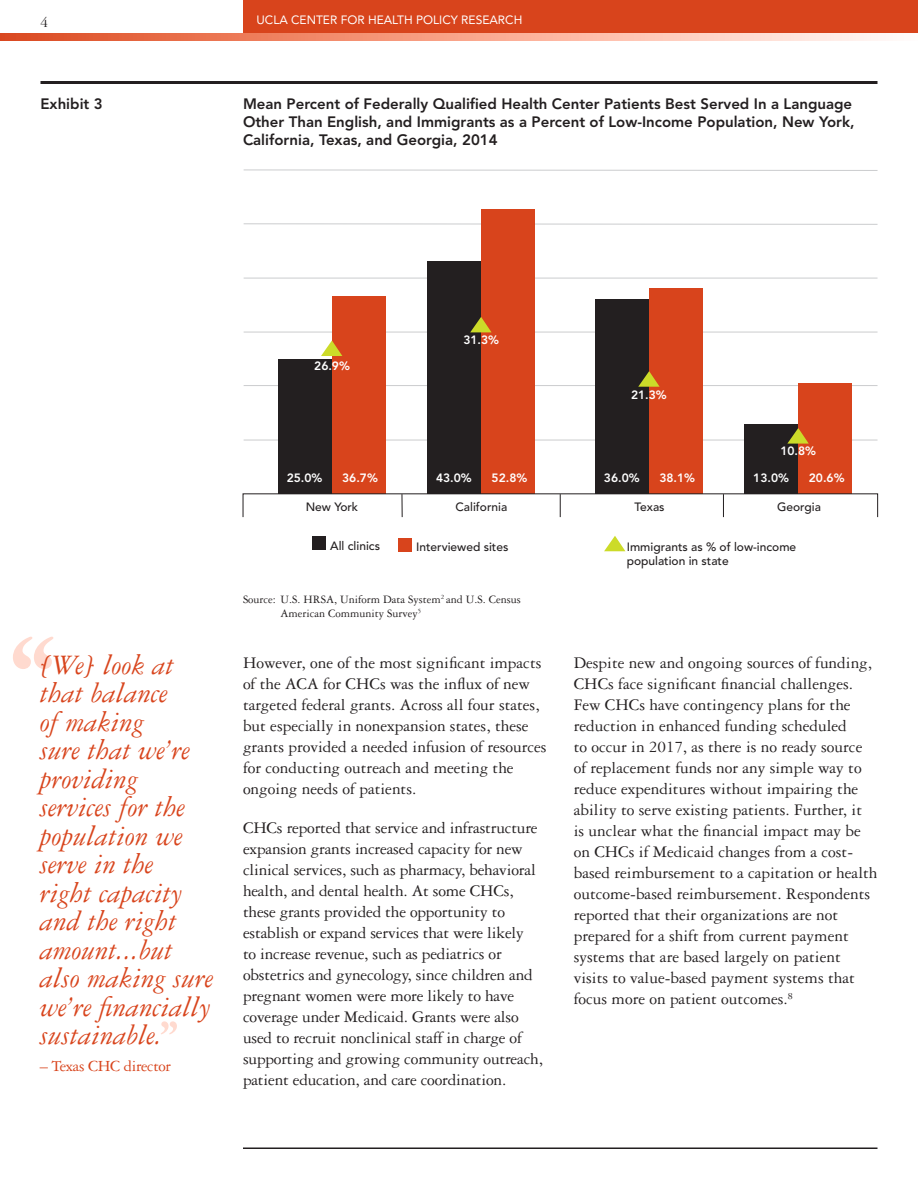
<style>
.page{position:relative;width:918px;height:1188px;background:#fff}
.page>*{position:absolute;margin:0;border:0;box-sizing:border-box;transform-origin:0 0}
.t1{font:700 150px "Garamond Three";color:#ffdacf}
.t2{font:700 60px "Garamond Three";color:#ffdacf}
.Pull-Quotes{font:italic 30px/28.5px "Garamond Three";color:#d8441c}
.Text_2{font:17.25px/21px "Garamond Three";color:#231f20}
.Pull-Quotes-2{font:16.5px "Garamond Three";letter-spacing:-.02em;color:#d8441c}
.Exhibit_Titles{font:800 15px/18px "Avenir";color:#231f20}
.t3{font:15px "Garamond Three";color:#231f20}
.t4{font:500 12px/13.5px "Avenir";color:#231f20}
.End_Notes{font:12px/13.5px "Garamond Three";color:#231f20}
.t5{font:800 12px "Avenir";color:#fff}
.t6{font:12px "Avenir";color:#fff}
</style>
<div class="page">
<div style="left:243px;top:0;width:675px;height:36px;background:#d8441c"></div>
<svg style="left:0;top:34px;width:918px;height:6px;background:#f4a48c"></svg>
<hr style="left:243px;top:1148px;width:635px;height:1px;background:#231f20">
<hr style="left:40px;top:81px;width:838px;height:3px;background:#231f20">
<svg style="left:243px;top:169px;width:635px;height:2px"></svg>
<hr style="left:244px;top:278px;width:634px;height:1px;background:#cbccce">
<hr style="left:244px;top:332px;width:634px;height:1px;background:#cbccce">
<hr style="left:244px;top:385px;width:634px;height:1px;background:#cbccce">
<hr style="left:244px;top:440px;width:634px;height:1px;background:#cbccce">
<svg style="left:243px;top:223px;width:635px;height:2px"></svg>
<div style="left:798px;top:383px;width:54px;height:111px;background:#d8441c"></div>
<div style="left:744px;top:424px;width:54px;height:70px;background:#231f20"></div>
<div style="left:649px;top:288px;width:54px;height:206px;background:#d8441c"></div>
<div style="left:595px;top:300px;width:54px;height:194px;background:#231f20"></div>
<div style="left:481px;top:209px;width:54px;height:285px;background:#d8441c"></div>
<div style="left:427px;top:262px;width:54px;height:232px;background:#231f20"></div>
<div style="left:332px;top:296px;width:54px;height:198px;background:#d8441c"></div>
<div style="left:278px;top:360px;width:54px;height:134px;background:#231f20"></div>
<svg style="left:402px;top:494px;width:1px;height:23px"></svg>
<svg style="left:560px;top:494px;width:1px;height:23px"></svg>
<svg style="left:723px;top:494px;width:1px;height:23px"></svg>
<div style="left:399px;top:538px;width:13px;height:13px;background:#d8441c"></div>
<div style="left:313px;top:537px;width:13px;height:13px;background:#231f20"></div>
<svg style="left:321px;top:340px;width:21px;height:16px"></svg>
<svg style="left:604px;top:536px;width:21px;height:15px"></svg>
<svg style="left:470px;top:317px;width:21px;height:15px"></svg>
<svg style="left:638px;top:371px;width:22px;height:16px"></svg>
<svg style="left:787px;top:428px;width:22px;height:16px"></svg>
<p class="t3" style="left:40px;top:14px;width:9px">4</p>
<p class="t6" style="left:256px;top:13px;width:267px">UCLA CENTER FOR HEALTH POLICY RESEARCH</p>
<p class="Exhibit_Titles" style="left:40px;top:95px;width:64px">Exhibit 3</p>
<p class="Exhibit_Titles" style="left:243px;top:95px;width:613px">Mean Percent of Federally Qualified Health Center Patients Best Served In a Language<br>Other Than English, and Immigrants as a Percent of Low-Income Population, New York,<br>California, Texas, and Georgia, 2014</p>
<p class="t1" style="left:6px;top:602px;width:56px">‘‘</p>
<p class="Pull-Quotes" style="left:40px;top:651px;width:175px">[We] look at that balance<br>of making<br>sure that we’re providing services for the population we serve in the<br>right capacity and the right amount...but also making sure we’re financially sustainable.</p>
<p class="Pull-Quotes-2" style="left:40px;top:1057px;width:133px">– Texas CHC director</p>
<p class="t2" style="left:158px;top:1008px;width:23px">’’</p>
<p class="t5" style="left:314px;top:359px;width:37px">26.9%</p>
<p class="t5" style="left:463px;top:333px;width:37px">31.3%</p>
<p class="t5" style="left:631px;top:388px;width:37px">21.3%</p>
<p class="t5" style="left:780px;top:444px;width:37px">10.8%</p>
<p class="t5" style="left:287px;top:470px;width:37px">25.0%</p>
<p class="t5" style="left:342px;top:470px;width:37px">36.7%</p>
<p class="t5" style="left:436px;top:470px;width:37px">43.0%</p>
<p class="t5" style="left:492px;top:470px;width:37px">52.8%</p>
<p class="t5" style="left:604px;top:470px;width:37px">36.0%</p>
<p class="t5" style="left:659px;top:470px;width:37px">38.1%</p>
<p class="t4" style="left:306px;top:501px;width:54px">New York</p>
<p class="t4" style="left:456px;top:500px;width:53px">California</p>
<p class="t4" style="left:635px;top:500px;width:32px">Texas</p>
<p class="t4" style="left:777px;top:500px;width:45px">Georgia</p>
<p class="t4" style="left:330px;top:539px;width:51px">All clinics</p>
<p class="t4" style="left:416px;top:541px;width:94px">Interviewed sites</p>
<p class="t4" style="left:627px;top:541px;width:171px">Immigrants as % of low-income population in state</p>
<p class="t5" style="left:753px;top:470px;width:37px">13.0%</p>
<p class="t5" style="left:809px;top:470px;width:37px">20.6%</p>
<p class="End_Notes" style="left:280px;top:593px;width:242px;text-indent:-38px">Source: U.S. HRSA, Uniform Data System<sup>2</sup> and U.S. Census<br>American Community Survey<sup>5</sup></p>
<p class="Text_2" style="left:243px;top:653px;width:305px">However, one of the most significant impacts of the ACA for CHCs was the influx of new targeted federal grants. Across all four states, but especially in nonexpansion states, these grants provided a needed infusion of resources for conducting outreach and meeting the ongoing needs of patients.</p>
<p class="Text_2" style="left:243px;top:817px;width:302px">CHCs reported that service and infrastructure expansion grants increased capacity for new clinical services, such as pharmacy, behavioral health, and dental health. At some CHCs, these grants provided the opportunity to establish or expand services that were likely<br>to increase revenue, such as pediatrics or obstetrics and gynecology, since children and pregnant women were more likely to have coverage under Medicaid. Grants were also used to recruit nonclinical staff in charge of supporting and growing community outreach, patient education, and care coordination.</p>
<p class="Text_2" style="left:574px;top:653px;width:305px">Despite new and ongoing sources of funding, CHCs face significant financial challenges.<br>Few CHCs have contingency plans for the reduction in enhanced funding scheduled<br>to occur in 2017, as there is no ready source of replacement funds nor any simple way to reduce expenditures without impairing the ability to serve existing patients. Further, it<br>is unclear what the financial impact may be on CHCs if Medicaid changes from a cost&shy;based reimbursement to a capitation or health outcome-based reimbursement. Respondents reported that their organizations are not prepared for a shift from current payment systems that are based largely on patient visits to value-based payment systems that focus more on patient outcomes.<sup>8</sup></p>
</div>
